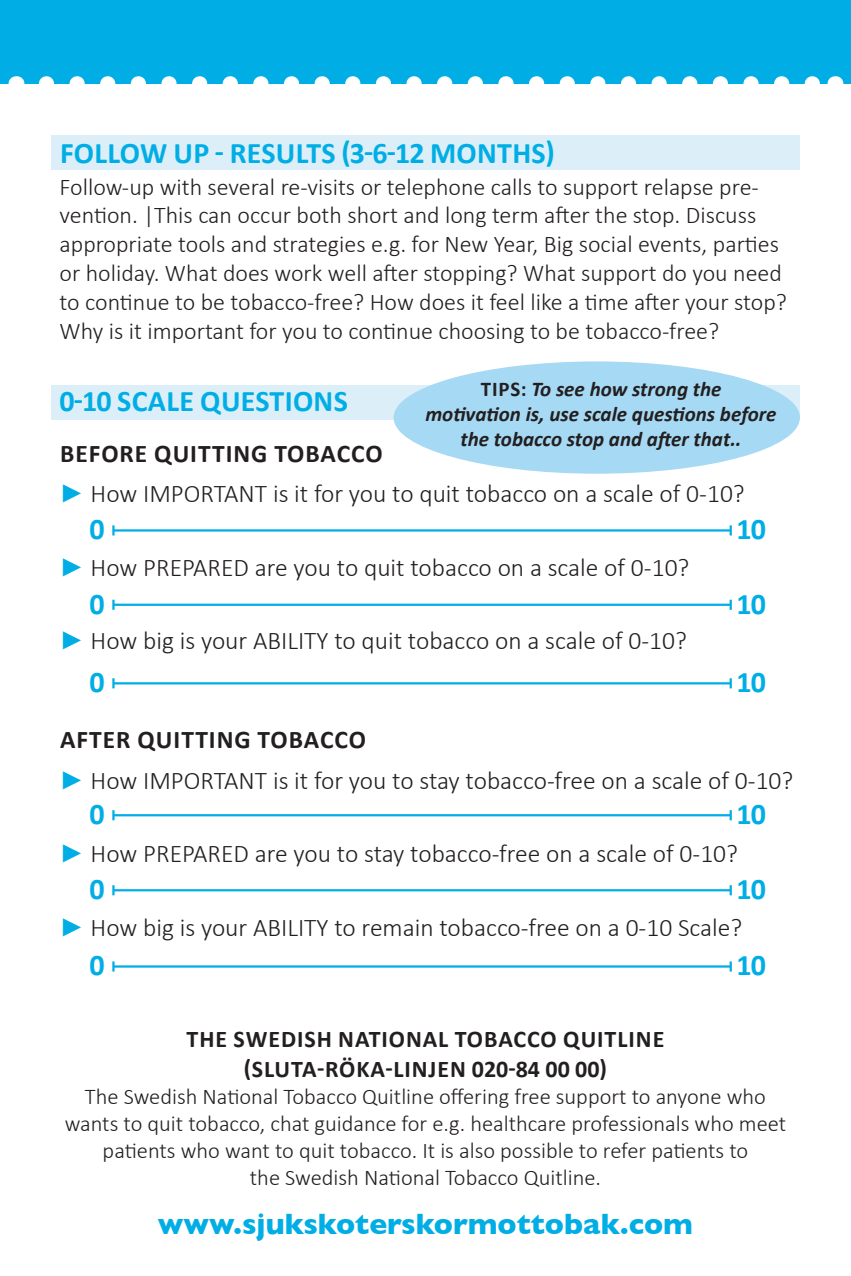
<style>
.page{position:relative;width:851px;height:1276px;background:#fff}
.page>*{position:absolute;margin:0;border:0;box-sizing:border-box;transform-origin:0 0}
.t1{font:700 30px "Calibri";letter-spacing:.01em;color:#00aee5}
.t2{font:700 30px "Gill Sans";color:#00aee5}
.t3{font:300 25.5px/40.5px "Calibri";color:#231f20}
.t4{font:300 24px/28.8px "Calibri";color:#231f20}
.t5{font:700 24px/30px "Calibri";letter-spacing:.04em;color:#231f20;text-align:center}
.t6{font:300 22.5px/27px "Calibri";color:#231f20;text-align:center}
.t7{font:italic 700 21px/24.9px "Calibri";color:#231f20;text-align:center}
.s1{font-style:normal}
.s2{font-weight:700}
.s3{font-family:"Arial";font-weight:400;color:#00aee5}
</style>
<div class="page">
<div style="left:0;top:0;width:850px;height:84px;background:#00aee5"></div>
<svg style="left:46px;top:76px;width:773px;height:8px"></svg>
<div style="left:51px;top:136px;width:748px;height:34px;background:#dceff9"></div>
<div style="left:51px;top:385px;width:748px;height:35px;background:#dceff9"></div>
<hr style="left:113px;top:529px;width:617px;height:2px;background:#00aee5">
<svg style="left:112px;top:525px;width:3px;height:10px"></svg>
<svg style="left:729px;top:525px;width:2px;height:10px"></svg>
<hr style="left:113px;top:603px;width:617px;height:3px;background:#00aee5">
<svg style="left:112px;top:600px;width:3px;height:10px"></svg>
<svg style="left:729px;top:600px;width:2px;height:10px"></svg>
<hr style="left:113px;top:682px;width:617px;height:2px;background:#00aee5">
<svg style="left:112px;top:678px;width:3px;height:10px"></svg>
<svg style="left:729px;top:678px;width:2px;height:10px"></svg>
<hr style="left:113px;top:814px;width:617px;height:2px;background:#00aee5">
<svg style="left:112px;top:810px;width:3px;height:10px"></svg>
<svg style="left:729px;top:810px;width:2px;height:10px"></svg>
<hr style="left:113px;top:889px;width:617px;height:2px;background:#00aee5">
<svg style="left:112px;top:885px;width:3px;height:10px"></svg>
<svg style="left:729px;top:885px;width:2px;height:10px"></svg>
<hr style="left:113px;top:965px;width:617px;height:2px;background:#00aee5">
<svg style="left:112px;top:961px;width:3px;height:10px"></svg>
<svg style="left:729px;top:961px;width:2px;height:10px"></svg>
<div style="left:393px;top:361px;width:406px;height:113px;background:#a6d9f4;border-radius:50%"></div>
<p class="t1" style="left:60px;top:134px;width:496px">FOLLOW UP - RESULTS (3-6-12 MONTHS)</p>
<p class="t4" style="left:60px;top:172px;width:728px">Follow-up with several re-visits or telephone calls to support relapse pre&shy;vention. |This can occur both short and long term after the stop. Discuss appropriate tools and strategies e.g. for New Year, Big social events, parties or holiday. What does work well after stopping? What support do you need to continue to be tobacco-free? How does it feel like a time after your stop?<br>Why is it important for you to continue choosing to be tobacco-free?</p>
<p class="t7" style="left:425px;top:376px;width:353px"><span class="s1">TIPS:</span> To see how strong the<br>motivation is, use scale questions before the tobacco stop and after that..</p>
<p class="t1" style="left:60px;top:382px;width:290px">0-10 SCALE QUESTIONS</p>
<p class="t3" style="left:60px;top:433px;width:686px"><span class="s2">BEFORE QUITTING TOBACCO<br></span><span class="s3">►</span> How IMPORTANT is it for you to quit tobacco on a scale of 0-10?</p>
<p class="t1" style="left:89px;top:511px;width:17px">0</p>
<p class="t1" style="left:736px;top:511px;width:31px">10</p>
<p class="t3" style="left:60px;top:547px;width:631px"><span class="s3">►</span> How PREPARED are you to quit tobacco on a scale of 0-10?</p>
<p class="t1" style="left:89px;top:585px;width:17px">0</p>
<p class="t1" style="left:736px;top:585px;width:31px">10</p>
<p class="t3" style="left:60px;top:620px;width:628px"><span class="s3">►</span> How big is your ABILITY to quit tobacco on a scale of 0-10?</p>
<p class="t1" style="left:89px;top:663px;width:17px">0</p>
<p class="t1" style="left:736px;top:663px;width:31px">10</p>
<p class="t3" style="left:60px;top:719px;width:735px"><span class="s2">AFTER QUITTING TOBACCO<br></span><span class="s3">►</span> How IMPORTANT is it for you to stay tobacco-free on a scale of 0-10?</p>
<p class="t1" style="left:89px;top:795px;width:17px">0</p>
<p class="t1" style="left:736px;top:795px;width:31px">10</p>
<p class="t3" style="left:60px;top:833px;width:680px"><span class="s3">►</span> How PREPARED are you to stay tobacco-free on a scale of 0-10?</p>
<p class="t1" style="left:89px;top:870px;width:17px">0</p>
<p class="t1" style="left:736px;top:870px;width:31px">10</p>
<p class="t3" style="left:60px;top:907px;width:684px"><span class="s3">►</span> How big is your ABILITY to remain tobacco-free on a 0-10 Scale?</p>
<p class="t1" style="left:89px;top:946px;width:17px">0</p>
<p class="t1" style="left:736px;top:946px;width:31px">10</p>
<p class="t5" style="left:186px;top:1023px;width:479px">THE SWEDISH NATIONAL TOBACCO QUITLINE (SLUTA-RÖKA-LINJEN 020-84 00 00)</p>
<p class="t6" style="left:65px;top:1083px;width:722px">The Swedish National Tobacco Quitline offering free support to anyone who wants to quit tobacco, chat guidance for e.g. healthcare professionals who meet patients who want to quit tobacco. It is also possible to refer patients to<br>the Swedish National Tobacco Quitline.</p>
<p class="t2" style="left:158px;top:1199px;width:536px">www.sjukskoterskormottobak.com</p>
</div>
